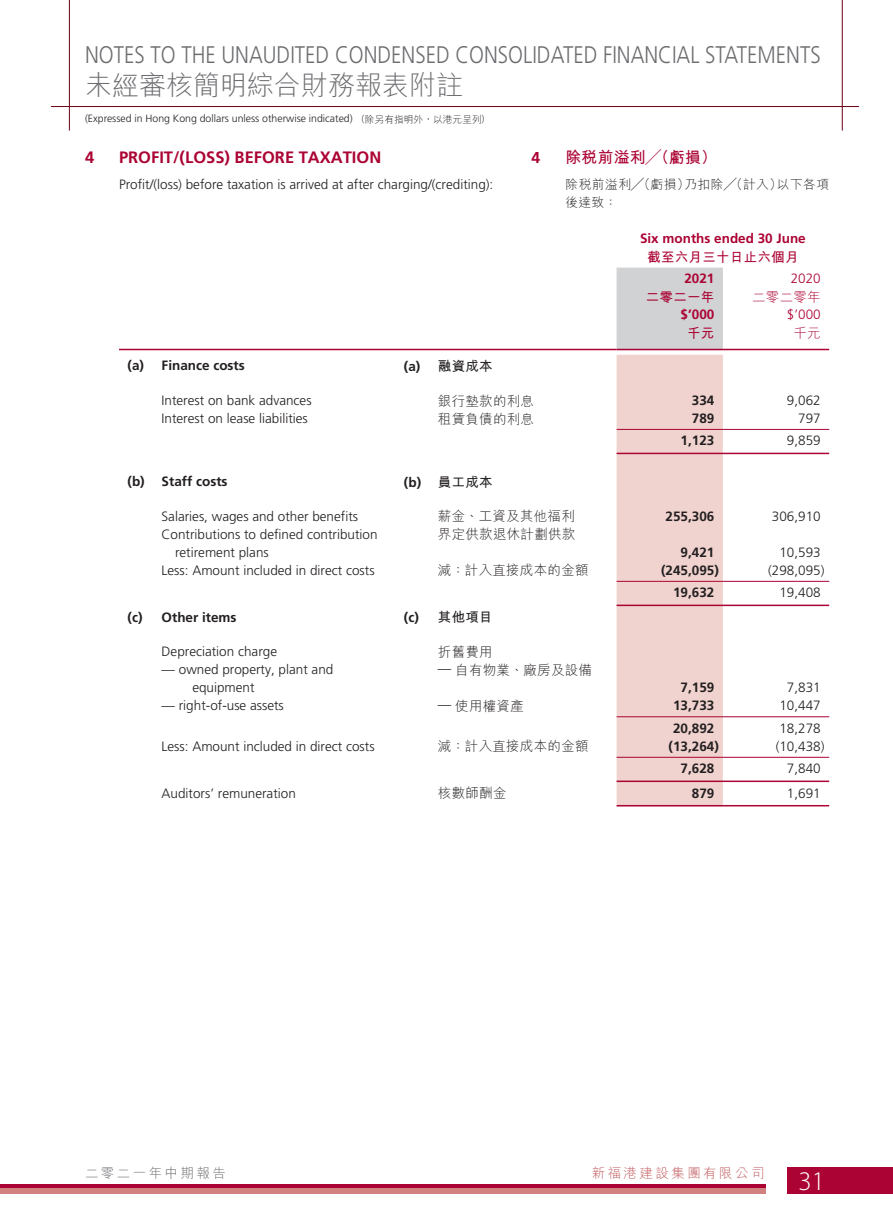
<style>
.page{position:relative;width:893px;height:1212px;background:#fff}
.page>*{position:absolute;margin:0;border:0;box-sizing:border-box;transform-origin:0 0}
.t1{font:300 27px "M Hei HK";color:#6c6d70}
.t2{font:300 27px "Myriad Pro";color:#fff}
.t3{font:300 24px "Frutiger LT Std";color:#6c6d70;scale:.86 1}
._01_H1_E{font:700 16.5px "Frutiger LT Std";color:#ab0333}
._001_H1_C{font:700 15.75px "M Hei HK";letter-spacing:.02em;color:#ab0333}
._001_H1_C-2{font:700 15.75px "Frutiger LT Std";color:#ab0333}
._50_Table_txt{font:300 13.5px "Frutiger LT Std";color:#231f20}
._50_Table_txt-2{font:700 13.5px "Frutiger LT Std";color:#231f20}
._50_Table_txt-3{font:300 13.5px "M Hei HK";letter-spacing:.02em;color:#231f20}
._00_txt_E{font:300 13.5px "Frutiger LT Std";color:#231f20}
._50_Table_txt-4{font:700 13.5px "Frutiger LT Std";color:#ab0333}
._50_Table_txt-5{font:700 13.5px "M Hei HK";letter-spacing:.02em;color:#231f20}
._50_Table_txt-6{font:700 13.5px "M Hei HK";letter-spacing:.02em;color:#ab0333}
.t4{font:300 13.5px "M Hei HK";letter-spacing:.18em;color:#c1585c}
.t5{font:300 13.5px "M Hei HK";letter-spacing:.18em;color:#6c6d70}
._50_Table_txt-7{font:300 13.5px "Frutiger LT Std";color:#ab0333}
._50_Table_txt-8{font:300 13.5px "M Hei HK";letter-spacing:.02em;color:#ab0333}
._000_txt_C{font:300 12.75px/18px "M Hei HK";letter-spacing:.035em;color:#231f20}
.t6{font:300 10.5px "Frutiger LT Std";color:#231f20}
.s1{font-family:"Myriad Pro"}
.s2{font-family:"M Hei HK";font-size:9.75px}
.s3{font-family:"Frutiger LT Std"}
</style>
<div class="page">
<div style="left:787px;top:1167px;width:106px;height:27px;background:#ab0333"></div>
<div style="left:0;top:1184px;width:765px;height:5px;background:#ab0333"></div>
<div style="left:0;top:1189px;width:765px;height:5px;background:#d1817f"></div>
<hr style="left:69px;top:0;width:1px;height:130px;background:#6d0014">
<hr style="left:842px;top:0;width:1px;height:130px;background:#6d0014">
<hr style="left:51px;top:106px;width:808px;height:1px;background:#6d0014">
<div style="left:617px;top:268px;width:106px;height:81px;background:#d1d2d4"></div>
<div style="left:617px;top:355px;width:106px;height:450px;background:#f0d3cf"></div>
<hr style="left:119px;top:349px;width:285px;height:1px;background:#ab0333">
<hr style="left:404px;top:349px;width:213px;height:1px;background:#ab0333">
<hr style="left:617px;top:349px;width:106px;height:1px;background:#ab0333">
<hr style="left:723px;top:349px;width:106px;height:1px;background:#ab0333">
<hr style="left:617px;top:429px;width:106px;height:1px;background:#ab0333">
<hr style="left:723px;top:429px;width:106px;height:1px;background:#ab0333">
<hr style="left:617px;top:453px;width:106px;height:1px;background:#ab0333">
<hr style="left:723px;top:453px;width:106px;height:1px;background:#ab0333">
<hr style="left:617px;top:581px;width:106px;height:1px;background:#ab0333">
<hr style="left:723px;top:581px;width:106px;height:1px;background:#ab0333">
<hr style="left:617px;top:605px;width:106px;height:1px;background:#ab0333">
<hr style="left:723px;top:605px;width:106px;height:1px;background:#ab0333">
<hr style="left:617px;top:716px;width:106px;height:1px;background:#ab0333">
<hr style="left:723px;top:716px;width:106px;height:1px;background:#ab0333">
<hr style="left:617px;top:757px;width:106px;height:1px;background:#ab0333">
<hr style="left:723px;top:757px;width:106px;height:1px;background:#ab0333">
<hr style="left:617px;top:780px;width:106px;height:2px;background:#ab0333">
<hr style="left:723px;top:780px;width:106px;height:2px;background:#ab0333">
<hr style="left:617px;top:805px;width:106px;height:1px;background:#ab0333">
<hr style="left:723px;top:805px;width:106px;height:1px;background:#ab0333">
<h2 class="t3" style="left:85px;top:41px;width:857px">NOTES TO THE UNAUDITED CONDENSED CONSOLIDATED FINANCIAL STATEMENTS</h2>
<h1 class="t1" style="left:85px;top:72px;width:379px">未經審核簡明綜合財務報表附註</h1>
<p class="t6" style="left:85px;top:113px;width:401px">(Expressed in Hong Kong dollars unless otherwise indicated) <span class="s1">(</span><span class="s2">除另有指明外，以港元呈列</span><span class="s1">)</span></p>
<p class="_01_H1_E" style="left:85px;top:147px;width:11px">4</p>
<p class="_01_H1_E" style="left:119px;top:147px;width:264px">PROFIT/(LOSS) BEFORE TAXATION</p>
<p class="_00_txt_E" style="left:119px;top:177px;width:376px">Profit/(loss) before taxation is arrived at after charging/(crediting):</p>
<p class="_001_H1_C-2" style="left:531px;top:148px;width:10px">4</p>
<p class="_001_H1_C" style="left:566px;top:146px;width:153px">除稅前溢利╱（虧損）</p>
<p class="_000_txt_C" style="left:565px;top:176px;width:265px">除稅前溢利╱（虧損）乃扣除╱（計入）以下各項後達致：</p>
<p class="_50_Table_txt-4" style="left:640px;top:230px;width:167px">Six months ended 30 June</p>
<p class="_50_Table_txt-6" style="left:647px;top:247px;width:153px">截至六月三十日止六個月</p>
<p class="_50_Table_txt-4" style="left:684px;top:271px;width:32px">2021</p>
<p class="_50_Table_txt-7" style="left:791px;top:271px;width:32px">2020</p>
<p class="_50_Table_txt-6" style="left:646px;top:287px;width:70px">二零二一年</p>
<p class="_50_Table_txt-8" style="left:752px;top:290px;width:70px">二零二零年</p>
<p class="_50_Table_txt-4" style="left:681px;top:307px;width:35px">$’000</p>
<p class="_50_Table_txt-7" style="left:787px;top:307px;width:35px">$’000</p>
<p class="_50_Table_txt-6" style="left:687px;top:323px;width:29px">千元</p>
<p class="_50_Table_txt-8" style="left:793px;top:326px;width:29px">千元</p>
<p class="_50_Table_txt-2" style="left:128px;top:358px;width:119px">(a) Finance costs</p>
<p class="_50_Table_txt-5" style="left:404px;top:356px;width:90px"><span class="s3">(a)</span> 融資成本</p>
<p class="_50_Table_txt" style="left:162px;top:393px;width:152px">Interest on bank advances</p>
<p class="_50_Table_txt-3" style="left:438px;top:394px;width:98px">銀行墊款的利息</p>
<p class="_50_Table_txt-2" style="left:692px;top:392px;width:24px">334</p>
<p class="_50_Table_txt" style="left:787px;top:393px;width:35px">9,062</p>
<p class="_50_Table_txt" style="left:162px;top:411px;width:148px">Interest on lease liabilities</p>
<p class="_50_Table_txt-3" style="left:438px;top:412px;width:98px">租賃負債的利息</p>
<p class="_50_Table_txt-2" style="left:692px;top:410px;width:24px">789</p>
<p class="_50_Table_txt" style="left:798px;top:411px;width:24px">797</p>
<p class="_50_Table_txt-2" style="left:681px;top:433px;width:35px">1,123</p>
<p class="_50_Table_txt" style="left:787px;top:433px;width:35px">9,859</p>
<p class="_50_Table_txt-2" style="left:128px;top:474px;width:102px">(b) Staff costs</p>
<p class="_50_Table_txt-5" style="left:404px;top:472px;width:90px"><span class="s3">(b)</span> 員工成本</p>
<p class="_50_Table_txt" style="left:162px;top:509px;width:198px">Salaries, wages and other benefits</p>
<p class="_50_Table_txt-3" style="left:438px;top:510px;width:138px">薪金、工資及其他福利</p>
<p class="_50_Table_txt-2" style="left:666px;top:508px;width:50px">255,306</p>
<p class="_50_Table_txt" style="left:772px;top:509px;width:50px">306,910</p>
<p class="_50_Table_txt" style="left:162px;top:527px;width:218px">Contributions to defined contribution</p>
<p class="_50_Table_txt" style="left:175px;top:545px;width:95px">retirement plans</p>
<p class="_50_Table_txt-3" style="left:438px;top:528px;width:139px">界定供款退休計劃供款</p>
<p class="_50_Table_txt-2" style="left:681px;top:544px;width:35px">9,421</p>
<p class="_50_Table_txt" style="left:779px;top:545px;width:43px">10,593</p>
<p class="_50_Table_txt" style="left:162px;top:563px;width:215px">Less: Amount included in direct costs</p>
<p class="_50_Table_txt-3" style="left:438px;top:564px;width:152px">減：計入直接成本的金額</p>
<p class="_50_Table_txt-2" style="left:661px;top:562px;width:59px">(245,095)</p>
<p class="_50_Table_txt" style="left:768px;top:563px;width:58px">(298,095)</p>
<p class="_50_Table_txt-2" style="left:673px;top:585px;width:43px">19,632</p>
<p class="_50_Table_txt" style="left:779px;top:585px;width:43px">19,408</p>
<p class="_50_Table_txt-2" style="left:128px;top:609px;width:111px">(c) Other items</p>
<p class="_50_Table_txt-5" style="left:404px;top:608px;width:90px"><span class="s3">(c)</span> 其他項目</p>
<p class="_50_Table_txt" style="left:162px;top:644px;width:117px">Depreciation charge</p>
<p class="_50_Table_txt-3" style="left:438px;top:645px;width:56px">折舊費用</p>
<p class="_50_Table_txt" style="left:162px;top:662px;width:173px">— owned property, plant and</p>
<p class="_50_Table_txt" style="left:192px;top:680px;width:64px">equipment</p>
<p class="_50_Table_txt-3" style="left:438px;top:663px;width:156px"><sup>—</sup> 自有物業、廠房及設備</p>
<p class="_50_Table_txt-2" style="left:681px;top:680px;width:35px">7,159</p>
<p class="_50_Table_txt" style="left:787px;top:680px;width:35px">7,831</p>
<p class="_50_Table_txt" style="left:162px;top:698px;width:124px">— right-of-use assets</p>
<p class="_50_Table_txt-3" style="left:438px;top:699px;width:87px"><sup>—</sup> 使用權資產</p>
<p class="_50_Table_txt-2" style="left:673px;top:698px;width:43px">13,733</p>
<p class="_50_Table_txt" style="left:779px;top:698px;width:43px">10,447</p>
<p class="_50_Table_txt-2" style="left:673px;top:720px;width:43px">20,892</p>
<p class="_50_Table_txt" style="left:779px;top:720px;width:43px">18,278</p>
<p class="_50_Table_txt" style="left:162px;top:738px;width:215px">Less: Amount included in direct costs</p>
<p class="_50_Table_txt-3" style="left:438px;top:739px;width:152px">減：計入直接成本的金額</p>
<p class="_50_Table_txt-2" style="left:669px;top:738px;width:52px">(13,264)</p>
<p class="_50_Table_txt" style="left:776px;top:738px;width:50px">(10,438)</p>
<p class="_50_Table_txt-2" style="left:681px;top:761px;width:35px">7,628</p>
<p class="_50_Table_txt" style="left:787px;top:761px;width:35px">7,840</p>
<p class="_50_Table_txt" style="left:162px;top:785px;width:136px">Auditors’ remuneration</p>
<p class="_50_Table_txt-3" style="left:438px;top:786px;width:70px">核數師酬金</p>
<p class="_50_Table_txt-2" style="left:692px;top:785px;width:24px">879</p>
<p class="_50_Table_txt" style="left:787px;top:785px;width:35px">1,691</p>
<p class="t5" style="left:85px;top:1166px;width:142px">二零二一年中期報告</p>
<p class="t4" style="left:592px;top:1166px;width:174px">新福港建設集團有限公司</p>
<h1 class="t2" style="left:799px;top:1164px;width:28px">31</h1>
</div>
